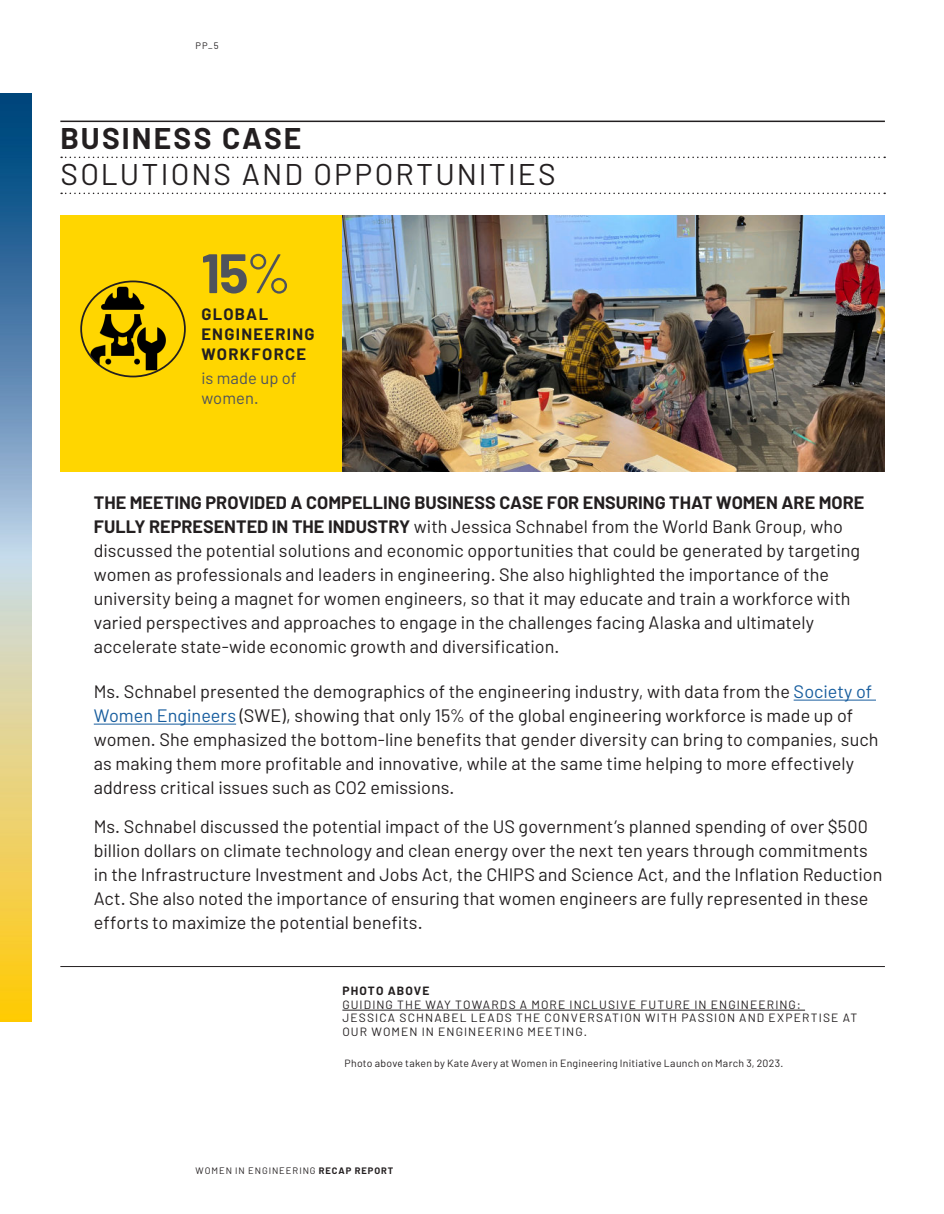
<style>
.page{position:relative;width:944px;height:1214px;background:#fff}
.page>*{position:absolute;margin:0;border:0;box-sizing:border-box;transform-origin:0 0}
.T3{font:700 55.5px "Barlow";color:#4f535c}
.H1___No_Indent__Left{font:30px "Barlow";letter-spacing:.07em;color:#231f20}
.H1___No_Indent__Left-2{font:700 30px "Barlow";letter-spacing:.07em;color:#231f20}
.C{font:18px/24px "Barlow";color:#231f20}
.C___3pt_Space_After{font:700 16.5px/19.8px "Barlow";letter-spacing:.08em;color:#231f20}
.CC{font:16.5px/19.8px "Barlow";letter-spacing:.005em;color:#4f535c}
.C-2{font:12px/13.5px "Barlow";letter-spacing:.095em;color:#231f20}
.C-3{font:10.5px "Barlow";letter-spacing:.025em;color:#231f20}
.t1{font:9.3px "Barlow";letter-spacing:.105em;color:#231f20}
.s1{font-weight:400}
.s2{font-weight:700}
.s3{color:#175d9e}
</style>
<div class="page">
<img style="left:0;top:94px;width:31px;height:927px">
<hr style="left:60px;top:121px;width:824px;height:1px;background:#231f20">
<svg style="left:61px;top:157px;width:824px;height:1px"></svg>
<svg style="left:61px;top:193px;width:824px;height:1px"></svg>
<hr style="left:793px;top:699px;width:83px;height:1px;background:#175d9e">
<hr style="left:94px;top:723px;width:142px;height:1px;background:#175d9e">
<div style="left:60px;top:215px;width:282px;height:257px;background:#ffd600"></div>
<img style="left:342px;top:215px;width:542px;height:257px">
<img style="left:81px;top:283px;width:94px;height:93px">
<div style="left:80px;top:280px;width:106px;height:97px;border:2px solid #231f20;border-radius:50%"></div>
<hr style="left:60px;top:966px;width:824px;height:1px;background:#231f20">
<hr style="left:342px;top:1009px;width:463px;height:1px;background:#231f20">
<p class="t1" style="left:195px;top:40px;width:24px">PP_5</p>
<p class="H1___No_Indent__Left-2" style="left:60px;top:120px;width:243px">BUSINESS CASE</p>
<p class="H1___No_Indent__Left" style="left:60px;top:156px;width:497px">SOLUTIONS AND OPPORTUNITIES</p>
<p class="T3" style="left:201px;top:239px;width:92px">15<span class="s1">%</span></p>
<p class="C___3pt_Space_After" style="left:201px;top:304px;width:115px">GLOBAL<br>ENGINEERING<br>WORKFORCE</p>
<p class="CC" style="left:201px;top:368px;width:97px">is made up of women.</p>
<p class="C" style="left:94px;top:490px;width:772px"><span class="s2">THE MEETING PROVIDED A COMPELLING BUSINESS CASE FOR ENSURING THAT WOMEN ARE MORE FULLY REPRESENTED IN THE INDUSTRY</span> with Jessica Schnabel from the World Bank Group, who discussed the potential solutions and economic opportunities that could be generated by targeting women as professionals and leaders in engineering. She also highlighted the importance of the university being a magnet for women engineers, so that it may educate and train a workforce with varied perspectives and approaches to engage in the challenges facing Alaska and ultimately accelerate state-wide economic growth and diversification.</p>
<p class="C" style="left:94px;top:679px;width:786px">Ms. Schnabel presented the demographics of the engineering industry, with data from the <span class="s3">Society of Women Engineers</span> (SWE), showing that only 15% of the global engineering workforce is made up of women. She emphasized the bottom-line benefits that gender diversity can bring to companies, such as making them more profitable and innovative, while at the same time helping to more effectively address critical issues such as CO2 emissions.</p>
<p class="C" style="left:94px;top:814px;width:790px">Ms. Schnabel discussed the potential impact of the US government’s planned spending of over $500 billion dollars on climate technology and clean energy over the next ten years through commitments in the Infrastructure Investment and Jobs Act, the CHIPS and Science Act, and the Inflation Reduction Act. She also noted the importance of ensuring that women engineers are fully represented in these efforts to maximize the potential benefits.</p>
<p class="C-2" style="left:342px;top:984px;width:516px"><span class="s2">PHOTO ABOVE<br></span>GUIDING THE WAY TOWARDS A MORE INCLUSIVE FUTURE IN ENGINEERING:<br>JESSICA SCHNABEL LEADS THE CONVERSATION WITH PASSION AND EXPERTISE AT OUR WOMEN IN ENGINEERING MEETING.</p>
<p class="C-3" style="left:344px;top:1057px;width:440px">Photo above taken by Kate Avery at Women in Engineering Initiative Launch on March 3, 2023.</p>
<p class="t1" style="left:195px;top:1165px;width:199px">WOMEN IN ENGINEERING <span class="s2">RECAP REPORT</span></p>
</div>
